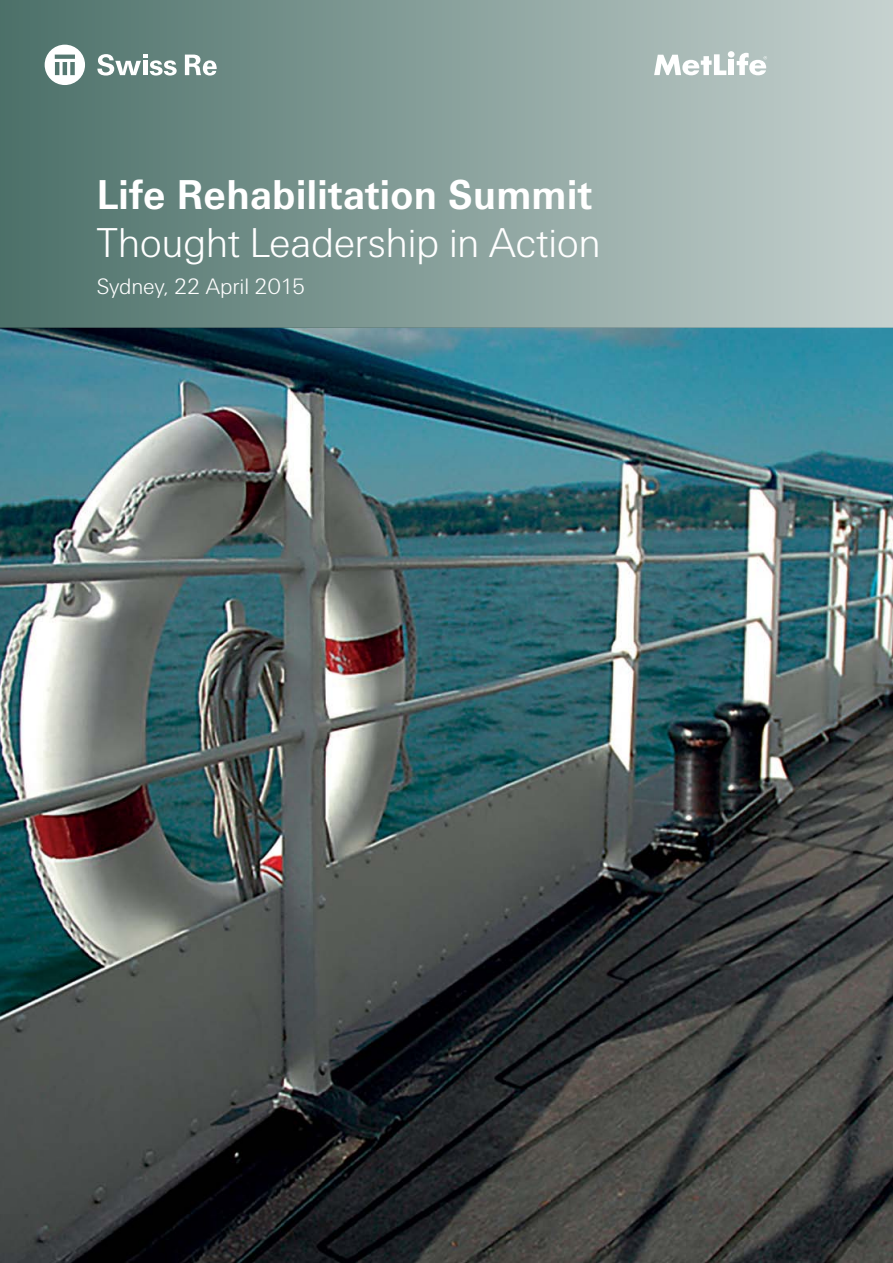
<style>
.page{position:relative;width:893px;height:1263px;background:#fff}
.page>*{position:absolute;margin:0;border:0;box-sizing:border-box;transform-origin:0 0}
.t1{font:300 42px "Swiss Re Sans OT";letter-spacing:-.01em;color:#fff}
.t2{font:700 42px "Swiss Re Sans OT";letter-spacing:-.005em;color:#fff}
.t3{font:300 22.5px "Swiss Re Sans OT";letter-spacing:-.015em;color:#fff}
</style>
<div class="page">
<img style="left:0;top:327px;width:893px;height:936px">
<div style="left:0;top:0;width:893px;height:327px;background:linear-gradient(to right,#4c7069,#c6d2cf)"></div>
<svg style="left:45px;top:45px;width:40px;height:40px"></svg>
<svg style="left:97px;top:54px;width:80px;height:22px"></svg>
<svg style="left:185px;top:55px;width:32px;height:21px"></svg>
<div style="left:728px;top:60px;width:6px;height:15px;background:#fff"></div>
<div style="left:728px;top:51px;width:6px;height:7px;background:#fff;border-radius:50%"></div>
<svg style="left:654px;top:54px;width:72px;height:21px"></svg>
<svg style="left:737px;top:53px;width:30px;height:22px"></svg>
<p class="t2" style="left:97px;top:170px;width:497px">Life Rehabilitation Summit</p>
<p class="t1" style="left:97px;top:219px;width:506px">Thought Leadership in Action</p>
<p class="t3" style="left:97px;top:274px;width:210px">Sydney, 22 April 2015</p>
</div>
